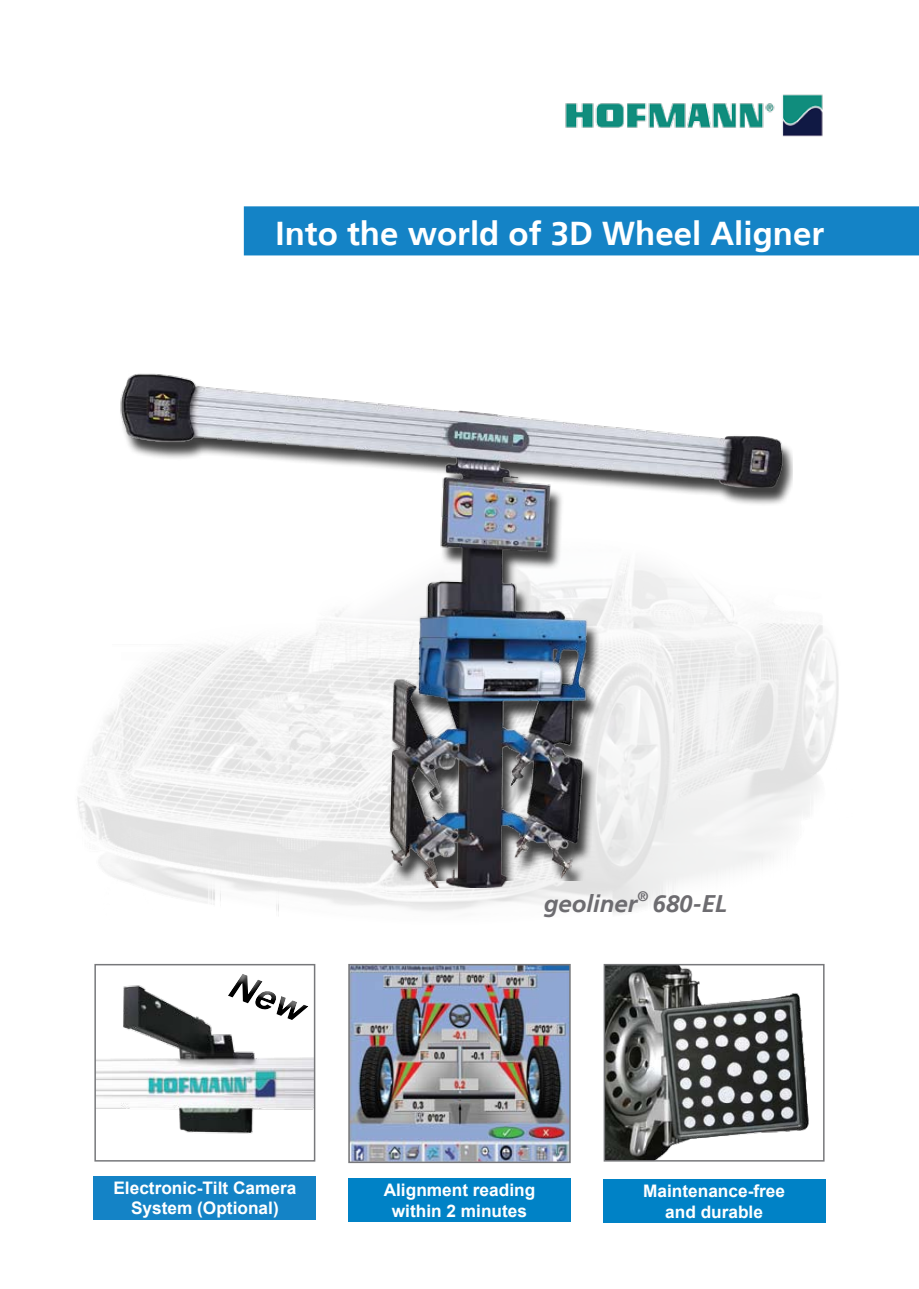
<style>
.page{position:relative;width:919px;height:1289px;background:#fff}
.page>*{position:absolute;margin:0;border:0;box-sizing:border-box;transform-origin:0 0}
.t1{font:700 33px "Frutiger";color:#fff}
.t2{font:italic 700 24px "Frutiger";color:#6d6c70}
.t3{font:700 17.25px/20.7px "Arial";color:#fff;text-align:center}
.t4{font:italic 700 13.95px "Frutiger";color:#6d6c70}
</style>
<div class="page">
<img style="left:97px;top:985px;width:215px;height:149px">
<div style="left:94px;top:963px;width:221px;height:198px;border:2px solid #77787b"></div>
<img style="left:77px;top:624px;width:762px;height:290px">
<img style="left:565px;top:94px;width:258px;height:43px">
<img style="left:112px;top:373px;width:703px;height:514px">
<img style="left:606px;top:966px;width:203px;height:192px">
<div style="left:603px;top:963px;width:221px;height:198px;border:2px solid #77787b"></div>
<div style="left:94px;top:1175px;width:222px;height:44px;background:#1483c6"></div>
<div style="left:348px;top:1178px;width:222px;height:43px;background:#0082c6"></div>
<div style="left:603px;top:1179px;width:222px;height:43px;background:#0082c6"></div>
<div style="left:244px;top:207px;width:674px;height:48px;background:#1483c6"></div>
<div style="left:244px;top:206px;width:674px;height:49px;border:2px solid #1383c6"></div>
<svg style="left:213px;top:963px;width:103px;height:72px"></svg>
<img style="left:351px;top:966px;width:216px;height:194px">
<div style="left:348px;top:963px;width:222px;height:200px;border:2px solid #77787b"></div>
<h1 class="t1" style="left:275px;top:214px;width:550px">Into the world of 3D Wheel Aligner</h1>
<h2 class="t2" style="left:543px;top:889px;width:95px">geoliner</h2>
<p class="t4" style="left:637px;top:887px;width:13px">®</p>
<h2 class="t2" style="left:652px;top:889px;width:76px">680-EL</h2>
<p class="t3" style="left:113px;top:1177px;width:184px">Electronic-Tilt Camera<br>System (Optional)</p>
<p class="t3" style="left:383px;top:1180px;width:153px">Alignment reading within 2 minutes</p>
<p class="t3" style="left:643px;top:1181px;width:143px">Maintenance-free and durable</p>
</div>
